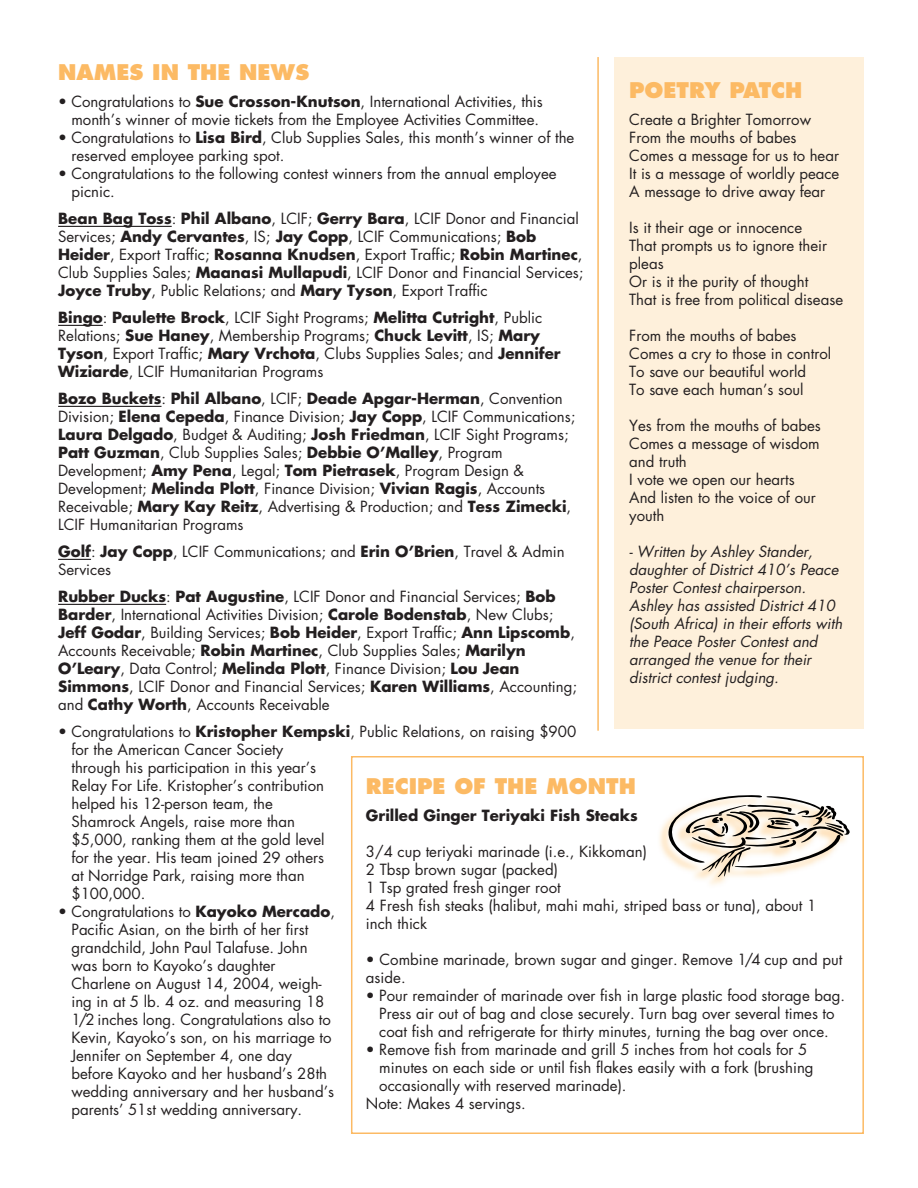
<style>
.page{position:relative;width:918px;height:1188px;background:#fff}
.page>*{position:absolute;margin:0;border:0;box-sizing:border-box;transform-origin:0 0}
.t1{font:800 21px "Futura";color:#fcba64}
.t2{font:15px/18px "Futura";color:#231f20}
.t3{font:italic 15px/18px "Futura";color:#231f20}
.t4{font:700 15px "Futura";color:#231f20}
.s1{font-weight:700}
</style>
<div class="page">
<div style="left:614px;top:57px;width:250px;height:672px;background:#fef0db"></div>
<hr style="left:58px;top:226px;width:114px;height:1px;background:#231f20">
<hr style="left:58px;top:325px;width:45px;height:1px;background:#231f20">
<hr style="left:58px;top:406px;width:104px;height:1px;background:#231f20">
<hr style="left:58px;top:559px;width:33px;height:1px;background:#231f20">
<hr style="left:58px;top:604px;width:108px;height:1px;background:#231f20">
<hr style="left:597px;top:57px;width:2px;height:674px;background:#fcba64">
<div style="left:351px;top:756px;width:513px;height:378px;border:2px solid #fcba64"></div>
<img style="left:659px;top:825px;width:68px;height:60px">
<svg style="left:663px;top:795px;width:187px;height:82px"></svg>
<h1 class="t1" style="left:58px;top:63px;width:253px">NAMES IN THE NEWS</h1>
<p class="t2" style="left:58px;top:94px;width:486px;text-align:right">• Congratulations to <span class="s1">Sue Crosson-Knutson</span>, International Activities, this month’s winner of movie tickets from the Employee Activities Committee.</p>
<p class="t2" style="left:71px;top:130px;width:504px;text-indent:-13px">• Congratulations to <span class="s1">Lisa Bird</span>, Club Supplies Sales, this month’s winner of the reserved employee parking spot.</p>
<p class="t2" style="left:71px;top:166px;width:487px;text-indent:-13px">• Congratulations to the following contest winners from the annual employee picnic.</p>
<p class="t2" style="left:58px;top:211px;width:527px"><span class="s1">Bean Bag Toss</span>: <span class="s1">Phil Albano</span>, LCIF; <span class="s1">Gerry Bara</span>, LCIF Donor and Financial Services; <span class="s1">Andy Cervantes</span>, IS; <span class="s1">Jay Copp</span>, LCIF Communications; <span class="s1">Bob Heider</span>, Export Traffic; <span class="s1">Rosanna Knudsen</span>, Export Traffic; <span class="s1">Robin Martinec</span>, Club Supplies Sales; <span class="s1">Maanasi Mullapudi</span>, LCIF Donor and Financial Services; <span class="s1">Joyce Truby</span>, Public Relations; and <span class="s1">Mary Tyson</span>, Export Traffic</p>
<p class="t2" style="left:58px;top:310px;width:504px"><span class="s1">Bingo</span>: <span class="s1">Paulette Brock</span>, LCIF Sight Programs; <span class="s1">Melitta Cutright</span>, Public Relations; <span class="s1">Sue Haney</span>, Membership Programs; <span class="s1">Chuck Levitt</span>, IS; <span class="s1">Mary Tyson</span>, Export Traffic; <span class="s1">Mary Vrchota</span>, Clubs Supplies Sales; and <span class="s1">Jennifer Wiziarde</span>, LCIF Humanitarian Programs</p>
<p class="t2" style="left:58px;top:391px;width:519px"><span class="s1">Bozo Buckets</span>: <span class="s1">Phil Albano</span>, LCIF; <span class="s1">Deade Apgar-Herman</span>, Convention Division; <span class="s1">Elena Cepeda</span>, Finance Division; <span class="s1">Jay Copp</span>, LCIF Communications; <span class="s1">Laura Delgado</span>, Budget &amp; Auditing; <span class="s1">Josh Friedman</span>, LCIF Sight Programs; <span class="s1">Patt Guzman</span>, Club Supplies Sales; <span class="s1">Debbie O’Malley</span>, Program Development; <span class="s1">Amy Pena</span>, Legal; <span class="s1">Tom Pietrasek</span>, Program Design &amp; Development; <span class="s1">Melinda Plott</span>, Finance Division; <span class="s1">Vivian Ragis</span>, Accounts Receivable; <span class="s1">Mary Kay Reitz</span>, Advertising &amp; Production; and <span class="s1">Tess Zimecki</span>, LCIF Humanitarian Programs</p>
<p class="t2" style="left:58px;top:544px;width:508px"><span class="s1">Golf</span>: <span class="s1">Jay Copp</span>, LCIF Communications; and <span class="s1">Erin O’Brien</span>, Travel &amp; Admin<br>Services</p>
<p class="t2" style="left:58px;top:589px;width:520px"><span class="s1">Rubber Ducks</span>: <span class="s1">Pat Augustine</span>, LCIF Donor and Financial Services; <span class="s1">Bob Barder</span>, International Activities Division; <span class="s1">Carole Bodenstab</span>, New Clubs; <span class="s1">Jeff Godar</span>, Building Services; <span class="s1">Bob Heider</span>, Export Traffic; <span class="s1">Ann Lipscomb</span>, Accounts Receivable; <span class="s1">Robin Martinec</span>, Club Supplies Sales; <span class="s1">Marilyn O’Leary</span>, Data Control; <span class="s1">Melinda Plott</span>, Finance Division; <span class="s1">Lou Jean Simmons</span>, LCIF Donor and Financial Services; <span class="s1">Karen Williams</span>, Accounting; and <span class="s1">Cathy Worth</span>, Accounts Receivable</p>
<p class="t2" style="left:71px;top:724px;width:506px;text-indent:-13px">• Congratulations to <span class="s1">Kristopher Kempski</span>, Public Relations, on raising $900 for the American Cancer Society<br>through his participation in this year’s<br>Relay For Life. Kristopher’s contribution<br>helped his 12-person team, the<br>Shamrock Angels, raise more than<br>$5,000, ranking them at the gold level<br>for the year. His team joined 29 others<br>at Norridge Park, raising more than<br>$100,000.</p>
<p class="t2" style="left:71px;top:904px;width:265px;text-indent:-13px">• Congratulations to <span class="s1">Kayoko Mercado</span>, Pacific Asian, on the birth of her first grandchild, John Paul Talafuse. John was born to Kayoko’s daughter Charlene on August 14, 2004, weigh&shy;ing in at 5 lb. 4 oz. and measuring 18<br>1/2 inches long. Congratulations also to Kevin, Kayoko’s son, on his marriage to Jennifer on September 4, one day before Kayoko and her husband’s 28th wedding anniversary and her husband’s parents’ 51st wedding anniversary.</p>
<h1 class="t1" style="left:629px;top:81px;width:175px">POETRY PATCH</h1>
<p class="t2" style="left:629px;top:111px;width:212px">Create a Brighter Tomorrow<br>From the mouths of babes<br>Comes a message for us to hear<br>It is a message of worldly peace<br>A message to drive away fear</p>
<p class="t2" style="left:629px;top:219px;width:215px">Is it their age or innocence<br>That prompts us to ignore their pleas<br>Or is it the purity of thought<br>That is free from political disease</p>
<p class="t2" style="left:629px;top:327px;width:203px">From the mouths of babes<br>Comes a cry to those in control<br>To save our beautiful world<br>To save each human’s soul</p>
<p class="t2" style="left:629px;top:417px;width:193px">Yes from the mouths of babes<br>Comes a message of wisdom and truth<br>I vote we open our hearts<br>And listen to the voice of our youth</p>
<p class="t3" style="left:629px;top:543px;width:215px">- Written by Ashley Stander, daughter of District 410’s Peace<br>Poster Contest chairperson.<br>Ashley has assisted District 410 (South Africa) in their efforts with the Peace Poster Contest and arranged the venue for their district contest judging.</p>
<h1 class="t1" style="left:366px;top:777px;width:271px">RECIPE OF THE MONTH</h1>
<p class="t4" style="left:366px;top:809px;width:273px">Grilled Ginger Teriyaki Fish Steaks</p>
<p class="t2" style="left:366px;top:844px;width:452px">3/4 cup teriyaki marinade (i.e., Kikkoman)<br>2 Tbsp brown sugar (packed)<br>1 Tsp grated fresh ginger root<br>4 Fresh fish steaks (halibut, mahi mahi, striped bass or tuna), about 1 inch thick</p>
<p class="t2" style="left:366px;top:952px;width:478px">• Combine marinade, brown sugar and ginger. Remove 1/4 cup and put aside.</p>
<p class="t2" style="left:366px;top:988px;width:481px;text-align:center">• Pour remainder of marinade over fish in large plastic food storage bag.<br>Press air out of bag and close securely. Turn bag over several times to coat fish and refrigerate for thirty minutes, turning the bag over once.</p>
<p class="t2" style="left:366px;top:1042px;width:443px">• Remove fish from marinade and grill 5 inches from hot coals for 5</p>
<p class="t2" style="left:379px;top:1060px;width:436px">minutes on each side or until fish flakes easily with a fork (brushing</p>
<p class="t2" style="left:379px;top:1078px;width:249px">occasionally with reserved marinade).</p>
<p class="t2" style="left:366px;top:1096px;width:161px">Note: Makes 4 servings.</p>
</div>
